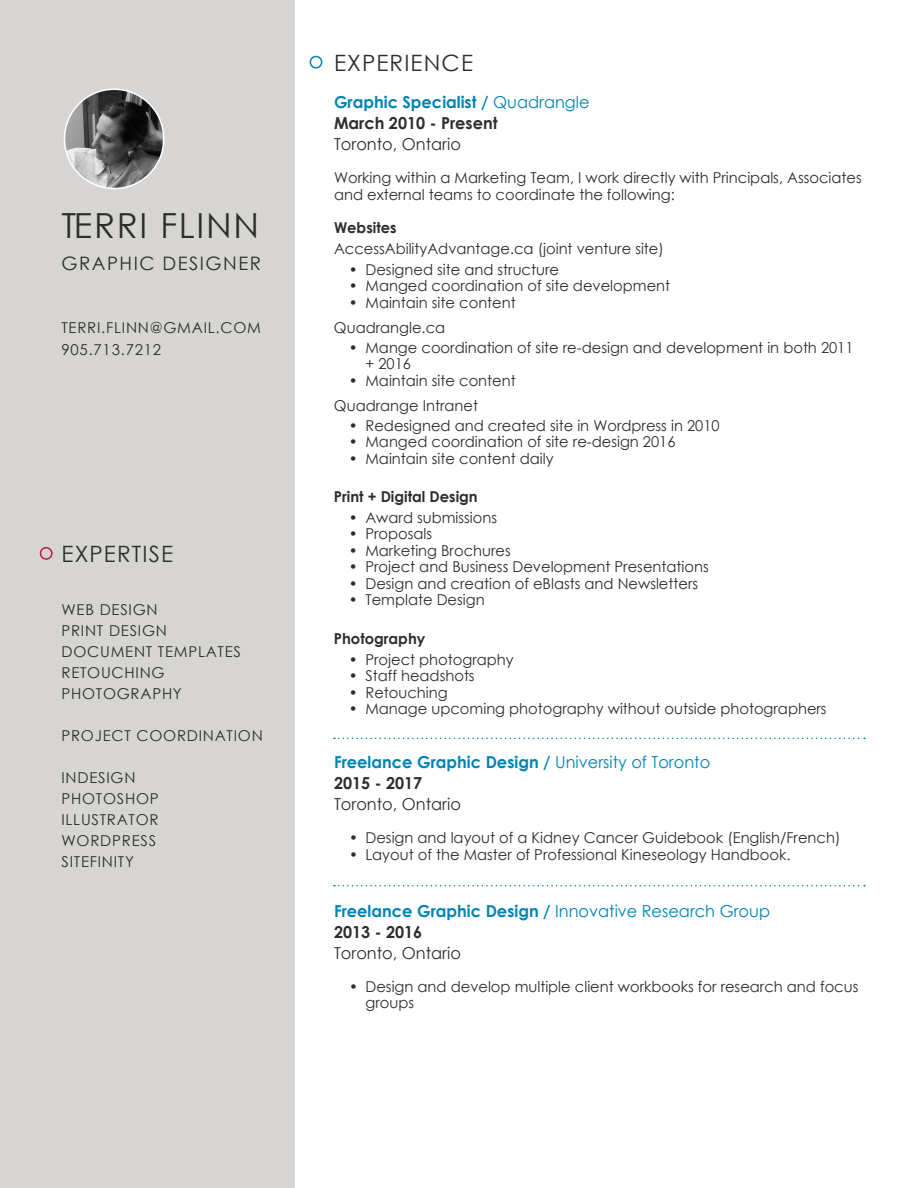
<style>
.page{position:relative;width:918px;height:1188px;background:#fff}
.page>*{position:absolute;margin:0;border:0;box-sizing:border-box;transform-origin:0 0}
.t1{font:34.65px "Century Gothic";letter-spacing:.05em;color:#2b2e2a}
.t2{font:22.5px "Century Gothic";letter-spacing:.05em;color:#2b2e2a}
.t3{font:18.6px "Century Gothic";letter-spacing:.08em;color:#2b2e2a}
.t4{font:700 16.5px/21px "Century Gothic";color:#0083b3}
.t5{font:16.5px "Century Gothic";color:#2b2e2a}
.t6{font:15px/16.5px "Century Gothic";color:#2b2e2a}
.t7{font:15px/21px "Century Gothic";letter-spacing:.05em;color:#2b2e2a}
.t8{font:700 15px "Century Gothic";color:#2b2e2a}
.s1{font-weight:400}
.s2{color:#2b2e2a}
</style>
<div class="page">
<div style="left:0;top:0;width:294px;height:1188px;background:#d7d5d4"></div>
<div style="left:310px;top:56px;width:12px;height:13px;border:2px solid #0083b3;border-radius:50%"></div>
<img style="left:64px;top:89px;width:98px;height:100px">
<div style="left:64px;top:89px;width:101px;height:100px;border:2px solid #fff;border-radius:50%"></div>
<svg style="left:334px;top:738px;width:531px;height:1px"></svg>
<svg style="left:334px;top:885px;width:531px;height:1px"></svg>
<div style="left:40px;top:547px;width:13px;height:13px;border:2px solid #b81949;border-radius:50%"></div>
<h1 class="t1" style="left:62px;top:201px;width:199px">TERRI FLINN</h1>
<p class="t3" style="left:62px;top:250px;width:201px">GRAPHIC DESIGNER</p>
<p class="t7" style="left:62px;top:316px;width:201px;line-height:22.2px">TERRI.FLINN@GMAIL.COM<br>905.713.7212</p>
<h2 class="t2" style="left:62px;top:538px;width:113px">EXPERTISE</h2>
<p class="t7" style="left:62px;top:599px;width:181px">WEB DESIGN<br>PRINT DESIGN<br>DOCUMENT TEMPLATES<br>RETOUCHING<br>PHOTOGRAPHY</p>
<p class="t7" style="left:62px;top:725px;width:203px">PROJECT COORDINATION</p>
<p class="t7" style="left:62px;top:767px;width:99px">INDESIGN<br>PHOTOSHOP<br>ILLUSTRATOR<br>WORDPRESS<br>SITEFINITY</p>
<h2 class="t2" style="left:334px;top:47px;width:141px">EXPERIENCE</h2>
<p class="t4" style="left:334px;top:91px;width:257px">Graphic Specialist / <span class="s1">Quadrangle<br></span><span class="s2">March 2010 - Present</span></p>
<p class="t5" style="left:334px;top:133px;width:128px">Toronto, Ontario</p>
<p class="t6" style="left:334px;top:169px;width:529px">Working within a Marketing Team, I work directly with Principals, Associates and external teams to coordinate the following:</p>
<p class="t8" style="left:334px;top:216px;width:64px">Websites</p>
<p class="t6" style="left:334px;top:240px;width:331px">AccessAbilityAdvantage.ca (joint venture site)</p>
<p class="t6" style="left:349px;top:261px;width:212px">• Designed site and structure</p>
<p class="t6" style="left:349px;top:277px;width:323px">• Manged coordination of site development</p>
<p class="t6" style="left:334px;top:289px;width:183px;line-height:25.5px;text-indent:15px">• Maintain site content<br>Quadrangle.ca</p>
<p class="t6" style="left:365px;top:339px;width:490px;text-indent:-16px">• Mange coordination of site re-design and development in both 2011 + 2016</p>
<p class="t6" style="left:334px;top:367px;width:183px;line-height:25.5px;text-indent:15px">• Maintain site content<br>Quadrange Intranet</p>
<p class="t6" style="left:349px;top:417px;width:372px">• Redesigned and created site in Wordpress in 2010</p>
<p class="t6" style="left:349px;top:433px;width:328px">• Manged coordination of site re-design 2016</p>
<p class="t6" style="left:349px;top:450px;width:206px">• Maintain site content daily</p>
<p class="t8" style="left:334px;top:485px;width:145px">Print + Digital Design</p>
<p class="t6" style="left:349px;top:509px;width:150px">• Award submissions</p>
<p class="t6" style="left:349px;top:526px;width:85px">• Proposals</p>
<p class="t6" style="left:349px;top:542px;width:163px">• Marketing Brochures</p>
<p class="t6" style="left:349px;top:559px;width:361px">• Project and Business Development Presentations</p>
<p class="t6" style="left:349px;top:575px;width:351px">• Design and creation of eBlasts and Newsletters</p>
<p class="t6" style="left:349px;top:592px;width:137px">• Template Design</p>
<p class="t8" style="left:334px;top:627px;width:93px">Photography</p>
<p class="t6" style="left:349px;top:651px;width:166px">• Project photography</p>
<p class="t6" style="left:349px;top:667px;width:127px">• Staff headshots</p>
<p class="t6" style="left:349px;top:684px;width:100px">• Retouching</p>
<p class="t6" style="left:349px;top:700px;width:479px">• Manage upcoming photography without outside photographers</p>
<p class="t4" style="left:334px;top:751px;width:378px">Freelance Graphic Design / <span class="s1">University of Toronto<br></span><span class="s2">2015 - 2017</span></p>
<p class="t5" style="left:334px;top:793px;width:128px">Toronto, Ontario</p>
<p class="t6" style="left:349px;top:829px;width:493px">• Design and layout of a Kidney Cancer Guidebook (English/French)</p>
<p class="t6" style="left:349px;top:846px;width:443px">• Layout of the Master of Professional Kineseology Handbook.</p>
<p class="t4" style="left:334px;top:899px;width:438px">Freelance Graphic Design / <span class="s1">Innovative Research Group<br></span><span class="s2">2013 - 2016</span></p>
<p class="t5" style="left:334px;top:941px;width:128px">Toronto, Ontario</p>
<p class="t6" style="left:365px;top:978px;width:494px;text-indent:-16px">• Design and develop multiple client workbooks for research and focus groups</p>
</div>
